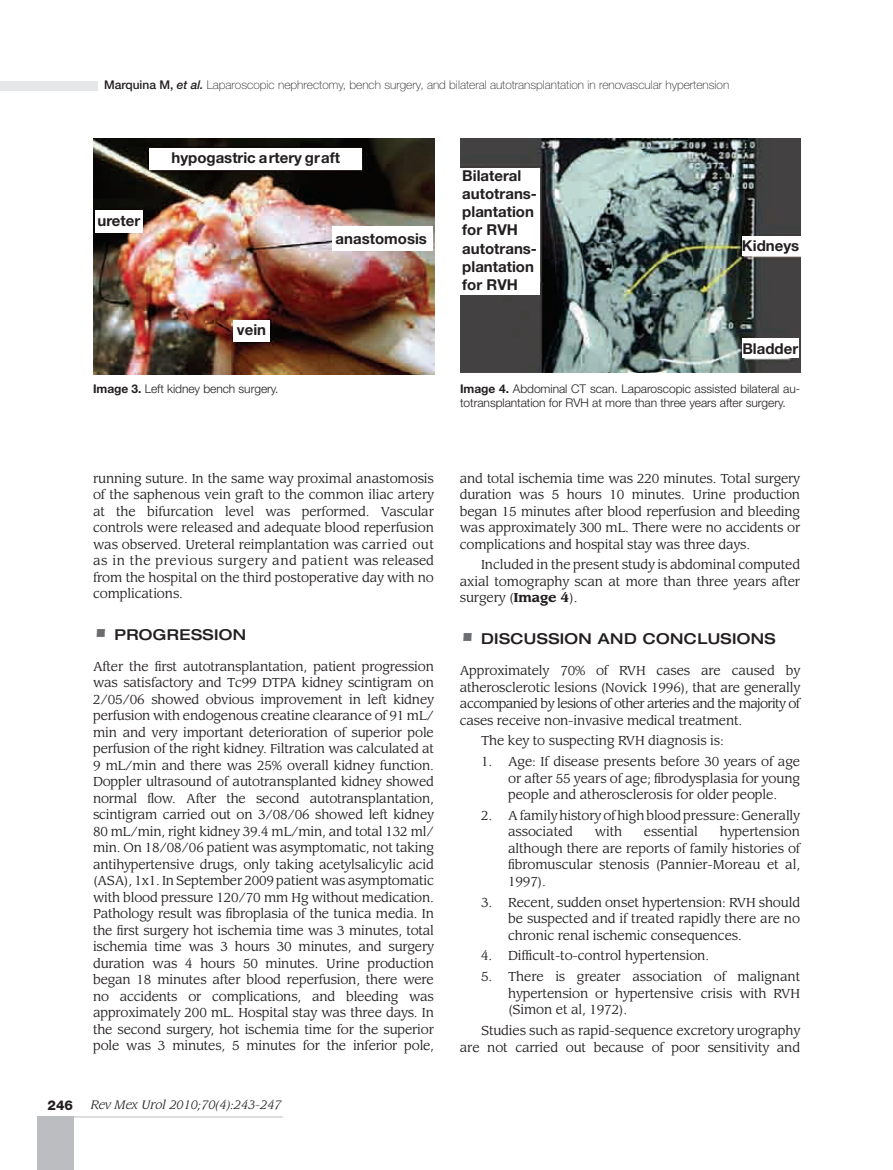
<style>
.page{position:relative;width:893px;height:1170px;background:#fff}
.page>*{position:absolute;margin:0;border:0;box-sizing:border-box;transform-origin:0 0}
.t1{font:700 15px/18px "Helvetica Neue LT Std";color:#231f20}
.t2{font:500 expanded 15px "Helvetica Neue LT Std";letter-spacing:.025em;color:#231f20}
.t3{font:800 13.5px "Helvetica Neue LT Std";color:#231f20}
.t4{font:12.75px/16.5px "Leawood";letter-spacing:-.01em;color:#231f20;text-align:justify}
.t5{font:300 12px/13.5px "Helvetica Neue LT Std";letter-spacing:-.005em;color:#231f20}
.t6{font:100 12px "Helvetica Neue LT Std";color:#231f20}
.t7{font:italic 12px "Leawood";color:#231f20}
.s1{font-weight:500}
.s2{font-weight:500;font-style:italic}
.s3{font-weight:700}
.s4{font-family:"Itc Eras";font-weight:900;font-stretch:normal;font-size:21px;color:#6c6d70}
</style>
<div class="page">
<hr style="left:37px;top:1116px;width:246px;height:1px;background:#bcbdc0">
<div style="left:37px;top:1116px;width:36px;height:53px;background:#bcbdc0"></div>
<div style="left:0;top:81px;width:98px;height:9px;background:#e6e7e9"></div>
<img style="left:460px;top:138px;width:340px;height:234px">
<img style="left:93px;top:138px;width:342px;height:236px">
<div style="left:149px;top:149px;width:213px;height:21px;background:#fff"></div>
<div style="left:95px;top:210px;width:48px;height:23px;background:#fff"></div>
<div style="left:234px;top:319px;width:36px;height:22px;background:#fff"></div>
<div style="left:332px;top:227px;width:101px;height:24px;background:#fff"></div>
<div style="left:460px;top:168px;width:80px;height:126px;background:#fff"></div>
<div style="left:742px;top:237px;width:58px;height:19px;background:#fff"></div>
<div style="left:742px;top:339px;width:57px;height:19px;background:#fff"></div>
<p class="t6" style="left:104px;top:78px;width:627px"><span class="s1">Marquina M,</span> <span class="s2">et al.</span> Laparoscopic nephrectomy, bench surgery, and bilateral autotransplantation in renovascular hypertension</p>
<p class="t1" style="left:97px;top:212px;width:44px">ureter</p>
<p class="t1" style="left:171px;top:149px;width:170px">hypogastric artery graft</p>
<p class="t1" style="left:336px;top:229px;width:93px">anastomosis</p>
<p class="t1" style="left:237px;top:320px;width:31px">vein</p>
<p class="t1" style="left:462px;top:167px;width:76px">Bilateral autotrans&shy;plantation for RVH autotrans&shy;plantation for RVH</p>
<p class="t1" style="left:742px;top:236px;width:59px">Kidneys</p>
<p class="t1" style="left:742px;top:339px;width:57px">Bladder</p>
<p class="t5" style="left:93px;top:382px;width:187px"><span class="s3">Image 3.</span> Left kidney bench surgery.</p>
<p class="t5" style="left:460px;top:382px;width:341px"><span class="s3">Image 4.</span> Abdominal CT scan. Laparoscopic assisted bilateral au&shy;totransplantation for RVH at more than three years after surgery.</p>
<p class="t4" style="left:93px;top:470px;width:342px">running suture. In the same way proximal anastomosis of the saphenous vein graft to the common iliac artery at the bifurcation level was performed. Vascular controls were released and adequate blood reperfusion was observed. Ureteral reimplantation was carried out as in the previous surgery and patient was released from the hospital on the third postoperative day with no complications.</p>
<p class="t2" style="left:93px;top:625px;width:155px"><span class="s4">•</span> PROGRESSION</p>
<p class="t4" style="left:93px;top:658px;width:342px">After the first autotransplantation, patient progression was satisfactory and Tc99 DTPA kidney scintigram on 2/05/06 showed obvious improvement in left kidney perfusion with endogenous creatine clearance of 91 mL/ min and very important deterioration of superior pole perfusion of the right kidney. Filtration was calculated at 9 mL/min and there was 25% overall kidney function.<br>Doppler ultrasound of autotransplanted kidney showed normal flow. After the second autotransplantation, scintigram carried out on 3/08/06 showed left kidney 80 mL/min, right kidney 39.4 mL/min, and total 132 ml/ min. On 18/08/06 patient was asymptomatic, not taking antihypertensive drugs, only taking acetylsalicylic acid (ASA), 1x1. In September 2009 patient was asymptomatic with blood pressure 120/70 mm Hg without medication.<br>Pathology result was fibroplasia of the tunica media. In the first surgery hot ischemia time was 3 minutes, total ischemia time was 3 hours 30 minutes, and surgery duration was 4 hours 50 minutes. Urine production began 18 minutes after blood reperfusion, there were no accidents or complications, and bleeding was approximately 200 mL. Hospital stay was three days. In the second surgery, hot ischemia time for the superior pole was 3 minutes, 5 minutes for the inferior pole,</p>
<p class="t3" style="left:47px;top:1096px;width:27px">246</p>
<p class="t7" style="left:91px;top:1097px;width:192px">Rev Mex Urol 2010;70(4):243-247</p>
<p class="t4" style="left:460px;top:470px;width:342px">and total ischemia time was 220 minutes. Total surgery duration was 5 hours 10 minutes. Urine production began 15 minutes after blood reperfusion and bleeding was approximately 300 mL. There were no accidents or complications and hospital stay was three days.</p>
<p class="t4" style="left:460px;top:557px;width:342px;text-indent:21px">Included in the present study is abdominal computed axial tomography scan at more than three years after surgery (<span class="s3">Image 4</span>).</p>
<p class="t2" style="left:460px;top:629px;width:317px"><span class="s4">•</span> DISCUSSION AND CONCLUSIONS</p>
<p class="t4" style="left:460px;top:662px;width:342px">Approximately 70% of RVH cases are caused by atherosclerotic lesions (Novick 1996), that are generally accompanied by lesions of other arteries and the majority of cases receive non-invasive medical treatment.</p>
<p class="t4" style="left:481px;top:732px;width:244px">The key to suspecting RVH diagnosis is:</p>
<p class="t4" style="left:508px;top:753px;width:294px;text-indent:-27px">1. Age: If disease presents before 30 years of age or after 55 years of age; fibrodysplasia for young people and atherosclerosis for older people.</p>
<p class="t4" style="left:508px;top:807px;width:294px;text-indent:-27px">2. A family history of high blood pressure: Generally associated</p>
<p class="t4" style="left:508px;top:823px;width:294px;text-indent:212px">hypertension although there are reports of family histories of fibromuscular stenosis (Pannier-Moreau et al, 1997).</p>
<p class="t4" style="left:508px;top:894px;width:294px;text-indent:-27px">3. Recent, sudden onset hypertension: RVH should be suspected and if treated rapidly there are no chronic renal ischemic consequences.</p>
<p class="t4" style="left:481px;top:947px;width:230px">4. Difficult-to-control hypertension.</p>
<p class="t4" style="left:508px;top:968px;width:294px;text-indent:-27px">5. There is greater association of malignant hypertension or hypertensive crisis with RVH (Simon et al, 1972).</p>
<p class="t4" style="left:460px;top:1022px;width:342px;text-align:right">Studies such as rapid-sequence excretory urography are not carried out because of poor sensitivity and</p>
<p class="t4" style="left:595px;top:823px;width:29px">with</p>
<p class="t4" style="left:644px;top:823px;width:56px">essential</p>
</div>
